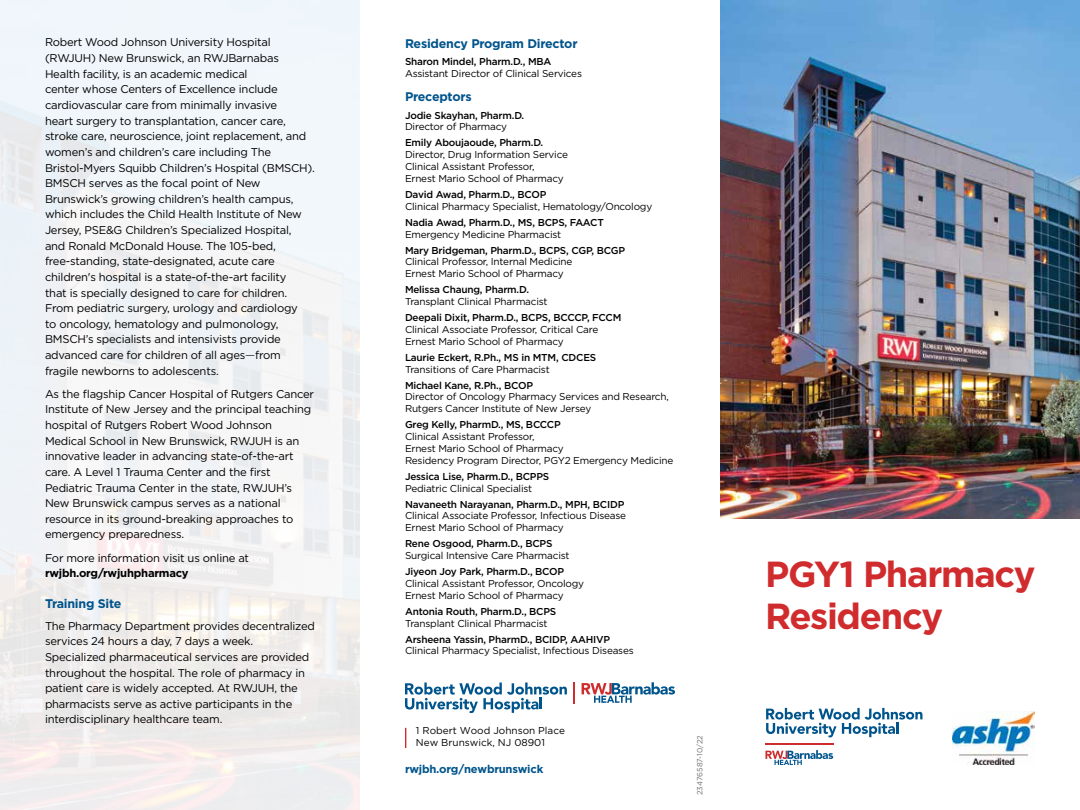
<style>
.page{position:relative;width:1080px;height:810px;background:#fff}
.page>*{position:absolute;margin:0;border:0;box-sizing:border-box;transform-origin:0 0}
.t1{font:700 36.25px/42.5px "Gotham";letter-spacing:-.035em;color:#d02c2e}
.t2{font:700 12.5px "Gotham";letter-spacing:-.02em;color:#00548c}
.t3{font:11.25px/15.6px "Gotham";letter-spacing:-.02em;color:#000}
.t4{font:700 11.25px "Gotham";letter-spacing:-.02em;color:#000}
.t5{font:700 11.25px "Gotham";letter-spacing:-.02em;color:#00548c}
.t6{font:10px/11.9px "Gotham";letter-spacing:-.02em;color:#000}
.t7{font:500 10px "Gotham";letter-spacing:-.02em;color:#000}
.t8{font:10px/12px "Gotham";color:#000}
.t9{font:7.5px "Gotham";color:#6d6e71}
.s1{font-weight:300}
</style>
<div class="page">
<img style="left:720px;top:0;width:360px;height:518px">
<svg style="left:405px;top:683px;width:162px;height:30px"></svg>
<svg style="left:582px;top:682px;width:93px;height:21px"></svg>
<svg style="left:574px;top:682px;width:1px;height:22px"></svg>
<svg style="left:405px;top:728px;width:1px;height:20px"></svg>
<svg style="left:766px;top:708px;width:156px;height:29px"></svg>
<hr style="left:765px;top:744px;width:68px;height:1px;background:#ce2d2f">
<svg style="left:765px;top:750px;width:68px;height:15px"></svg>
<img style="left:952px;top:711px;width:83px;height:54px">
<p class="t3" style="left:45px;top:34px;width:272px">Robert Wood Johnson University Hospital (RWJUH) New Brunswick, an RWJBarnabas Health facility, is an academic medical<br>center whose Centers of Excellence include cardiovascular care from minimally invasive<br>heart surgery to transplantation, cancer care, stroke care, neuroscience, joint replacement, and women’s and children’s care including The Bristol-Myers Squibb Children’s Hospital (BMSCH).<br>BMSCH serves as the focal point of New Brunswick’s growing children’s health campus, which includes the Child Health Institute of New Jersey, PSE&amp;G Children’s Specialized Hospital,<br>and Ronald McDonald House. The 105-bed, free-standing, state-designated, acute care children's hospital is a state-of-the-art facility<br>that is specially designed to care for children.<br>From pediatric surgery, urology and cardiology<br>to oncology, hematology and pulmonology, BMSCH’s specialists and intensivists provide advanced care for children of all ages<span class="s1">—</span>from fragile newborns to adolescents.</p>
<p class="t3" style="left:45px;top:386px;width:271px">As the flagship Cancer Hospital of Rutgers Cancer Institute of New Jersey and the principal teaching hospital of Rutgers Robert Wood Johnson Medical School in New Brunswick, RWJUH is an innovative leader in advancing state-of-the-art care. A Level 1 Trauma Center and the first Pediatric Trauma Center in the state, RWJUH’s New Brunswick campus serves as a national resource in its ground-breaking approaches to emergency preparedness.</p>
<p class="t3" style="left:45px;top:550px;width:206px">For more information visit us online at</p>
<p class="t4" style="left:45px;top:566px;width:145px">rwjbh.org/rwjuhpharmacy</p>
<p class="t2" style="left:45px;top:596px;width:78px">Training Site</p>
<p class="t3" style="left:45px;top:618px;width:272px">The Pharmacy Department provides decentralized services 24 hours a day, 7 days a week.<br>Specialized pharmaceutical services are provided throughout the hospital. The role of pharmacy in patient care is widely accepted. At RWJUH, the pharmacists serve as active participants in the interdisciplinary healthcare team.</p>
<p class="t2" style="left:405px;top:35px;width:174px">Residency Program Director</p>
<p class="t7" style="left:405px;top:55px;width:148px">Sharon Mindel, Pharm.D., MBA</p>
<p class="t6" style="left:405px;top:68px;width:179px">Assistant Director of Clinical Services</p>
<p class="t2" style="left:405px;top:88px;width:68px">Preceptors</p>
<p class="t7" style="left:405px;top:109px;width:121px">Jodie Skayhan, Pharm.D.</p>
<p class="t6" style="left:405px;top:121px;width:104px">Director of Pharmacy</p>
<p class="t7" style="left:405px;top:136px;width:140px">Emily Aboujaoude, Pharm.D.</p>
<p class="t6" style="left:405px;top:149px;width:164px">Director, Drug Information Service<br>Clinical Assistant Professor,<br>Ernest Mario School of Pharmacy</p>
<p class="t7" style="left:405px;top:188px;width:143px">David Awad, Pharm.D., BCOP</p>
<p class="t6" style="left:405px;top:200px;width:249px">Clinical Pharmacy Specialist, Hematology/Oncology</p>
<p class="t7" style="left:405px;top:216px;width:200px">Nadia Awad, Pharm.D., MS, BCPS, FAACT</p>
<p class="t6" style="left:405px;top:228px;width:158px">Emergency Medicine Pharmacist</p>
<p class="t7" style="left:405px;top:244px;width:222px">Mary Bridgeman, Pharm.D., BCPS, CGP, BCGP</p>
<p class="t6" style="left:405px;top:256px;width:169px">Clinical Professor, Internal Medicine<br>Ernest Mario School of Pharmacy</p>
<p class="t7" style="left:405px;top:283px;width:126px">Melissa Chaung, Pharm.D.</p>
<p class="t6" style="left:405px;top:295px;width:144px">Transplant Clinical Pharmacist</p>
<p class="t7" style="left:405px;top:311px;width:218px">Deepali Dixit, Pharm.D., BCPS, BCCCP, FCCM</p>
<p class="t6" style="left:405px;top:323px;width:195px">Clinical Associate Professor, Critical Care<br>Ernest Mario School of Pharmacy</p>
<p class="t7" style="left:405px;top:351px;width:193px">Laurie Eckert, R.Ph., MS in MTM, CDCES</p>
<p class="t6" style="left:405px;top:363px;width:146px">Transitions of Care Pharmacist</p>
<p class="t7" style="left:405px;top:379px;width:130px">Michael Kane, R.Ph., BCOP</p>
<p class="t6" style="left:405px;top:391px;width:265px">Director of Oncology Pharmacy Services and Research,<br>Rutgers Cancer Institute of New Jersey</p>
<p class="t7" style="left:405px;top:418px;width:157px">Greg Kelly, PharmD., MS, BCCCP</p>
<p class="t6" style="left:405px;top:430px;width:270px">Clinical Assistant Professor,<br>Ernest Mario School of Pharmacy<br>Residency Program Director, PGY2 Emergency Medicine</p>
<p class="t7" style="left:405px;top:470px;width:146px">Jessica Lise, Pharm.D., BCPPS</p>
<p class="t6" style="left:405px;top:482px;width:129px">Pediatric Clinical Specialist</p>
<p class="t7" style="left:405px;top:498px;width:221px">Navaneeth Narayanan, Pharm.D., MPH, BCIDP</p>
<p class="t6" style="left:405px;top:510px;width:223px">Clinical Associate Professor, Infectious Disease<br>Ernest Mario School of Pharmacy</p>
<p class="t7" style="left:405px;top:537px;width:149px">Rene Osgood, Pharm.D., BCPS</p>
<p class="t6" style="left:405px;top:549px;width:166px">Surgical Intensive Care Pharmacist</p>
<p class="t7" style="left:405px;top:565px;width:161px">Jiyeon Joy Park, Pharm.D., BCOP</p>
<p class="t6" style="left:405px;top:577px;width:181px">Clinical Assistant Professor, Oncology<br>Ernest Mario School of Pharmacy</p>
<p class="t7" style="left:405px;top:605px;width:153px">Antonia Routh, Pharm.D., BCPS</p>
<p class="t6" style="left:405px;top:617px;width:144px">Transplant Clinical Pharmacist</p>
<p class="t7" style="left:405px;top:633px;width:207px">Arsheena Yassin, PharmD., BCIDP, AAHIVP</p>
<p class="t6" style="left:405px;top:645px;width:230px">Clinical Pharmacy Specialist, Infectious Diseases</p>
<p class="t8" style="left:416px;top:725px;width:151px">1 Robert Wood Johnson Place<br>New Brunswick, NJ 08901</p>
<p class="t9" style="left:695px;top:795px;width:61px;rotate:-90deg">23476587-10/22</p>
<p class="t5" style="left:405px;top:762px;width:140px">rwjbh.org/newbrunswick</p>
<h1 class="t1" style="left:765px;top:553px;width:272px">PGY1 Pharmacy<br>Residency</h1>
</div>
